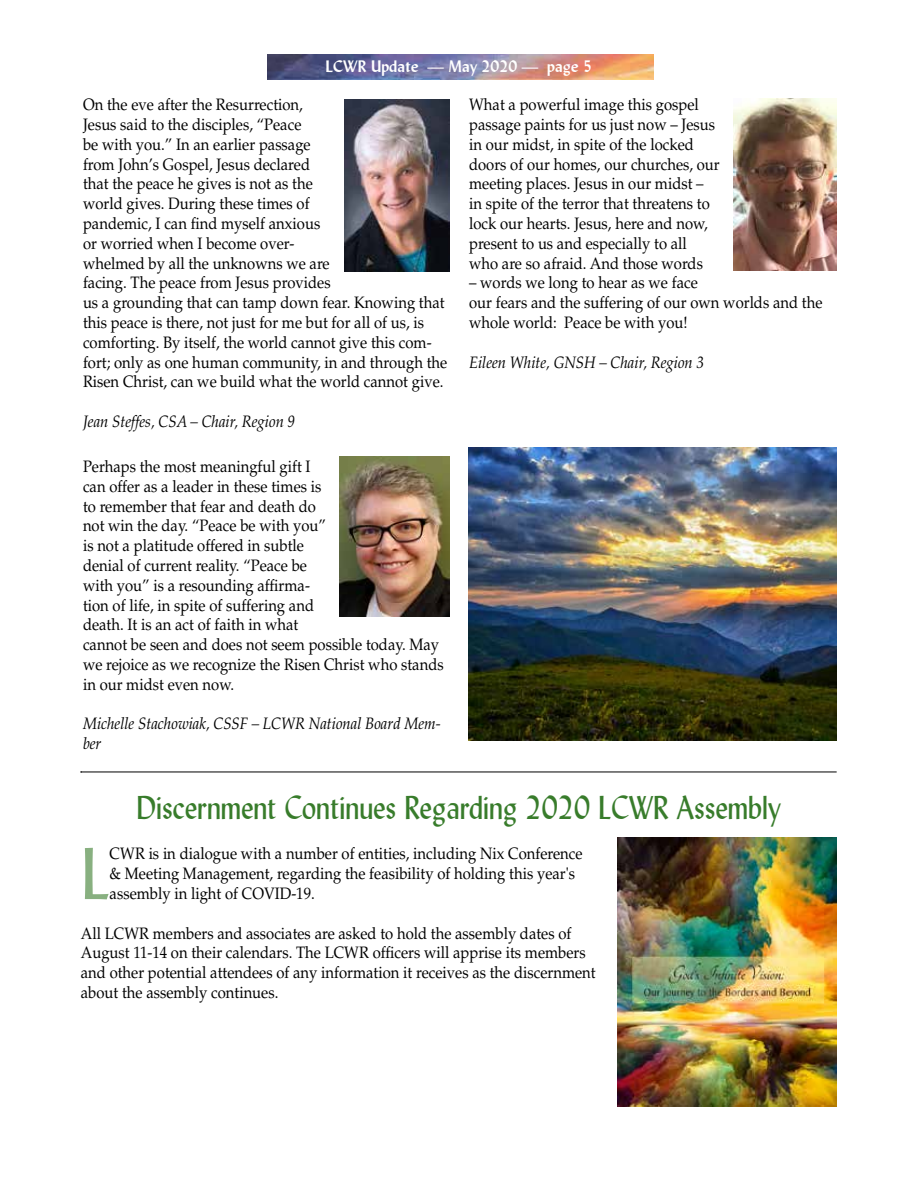
<style>
.page{position:relative;width:918px;height:1188px;background:#fff}
.page>*{position:absolute;margin:0;border:0;box-sizing:border-box;transform-origin:0 0}
.t1{font:72.45px "Lydian BT";color:#88b080;scale:.9 1}
.t2{font:33px "Lydian BT";color:#387c2b;scale:.9 1}
.t3{font:16.5px/19.8px "Palatino LT Std";color:#000;scale:.9 1}
.t4{font:italic 16.5px/19.8px "Palatino LT Std";color:#000;scale:.9 1}
.t5{font:700 16.5px "Lydian BT";color:#fff}
</style>
<div class="page">
<img style="left:268px;top:54px;width:386px;height:26px">
<hr style="left:81px;top:772px;width:756px;height:1px;background:#000">
<img style="left:734px;top:98px;width:103px;height:172px">
<img style="left:345px;top:99px;width:105px;height:172px">
<img style="left:339px;top:457px;width:111px;height:160px">
<img style="left:468px;top:447px;width:369px;height:294px">
<img style="left:617px;top:838px;width:220px;height:269px">
<p class="t5" style="left:325px;top:56px;width:268px">LCWR Update — May 2020 — page 5</p>
<p class="t3" style="left:469px;top:95px;width:280px">What a powerful image this gospel passage paints for us just now – Jesus in our midst, in spite of the locked doors of our homes, our churches, our meeting places. Jesus in our midst – in spite of the terror that threatens to lock our hearts. Jesus, here and now, present to us and especially to all who are so afraid. And those words</p>
<p class="t3" style="left:469px;top:273px;width:394px">– words we long to hear as we face<br>our fears and the suffering of our own worlds and the whole world: Peace be with you!</p>
<p class="t4" style="left:469px;top:352px;width:262px">Eileen White, GNSH – Chair, Region 3</p>
<p class="t3" style="left:83px;top:95px;width:406px">On the eve after the Resurrection,<br>Jesus said to the disciples, “Peace<br>be with you.” In an earlier passage<br>from John’s Gospel, Jesus declared<br>that the peace he gives is not as the<br>world gives. During these times of<br>pandemic, I can find myself anxious<br>or worried when I become over-<br>whelmed by all the unknowns we are<br>facing. The peace from Jesus provides<br>us a grounding that can tamp down fear. Knowing that this peace is there, not just for me but for all of us, is comforting. By itself, the world cannot give this com&shy;fort; only as one human community, in and through the Risen Christ, can we build what the world cannot give.</p>
<p class="t4" style="left:83px;top:412px;width:237px">Jean Steffes, CSA – Chair, Region 9</p>
<p class="t3" style="left:83px;top:457px;width:402px">Perhaps the most meaningful gift I<br>can offer as a leader in these times is<br>to remember that fear and death do<br>not win the day. “Peace be with you”<br>is not a platitude offered in subtle<br>denial of current reality. “Peace be<br>with you” is a resounding affirma-<br>tion of life, in spite of suffering and<br>death. It is an act of faith in what<br>cannot be seen and does not seem possible today. May we rejoice as we recognize the Risen Christ who stands in our midst even now.</p>
<p class="t4" style="left:83px;top:714px;width:399px">Michelle Stachowiak, CSSF – LCWR National Board Mem&shy;ber</p>
<h2 class="t2" style="left:137px;top:788px;width:717px">Discernment Continues Regarding 2020 LCWR Assembly</h2>
<h1 class="t1" style="left:81px;top:829px;width:34px">L</h1>
<p class="t3" style="left:110px;top:844px;width:527px">CWR is in dialogue with a number of entities, including Nix Conference &amp; Meeting Management, regarding the feasibility of holding this year's assembly in light of COVID-19.</p>
<p class="t3" style="left:81px;top:923px;width:574px">All LCWR members and associates are asked to hold the assembly dates of August 11-14 on their calendars. The LCWR officers will apprise its members and other potential attendees of any information it receives as the discernment about the assembly continues.</p>
</div>
